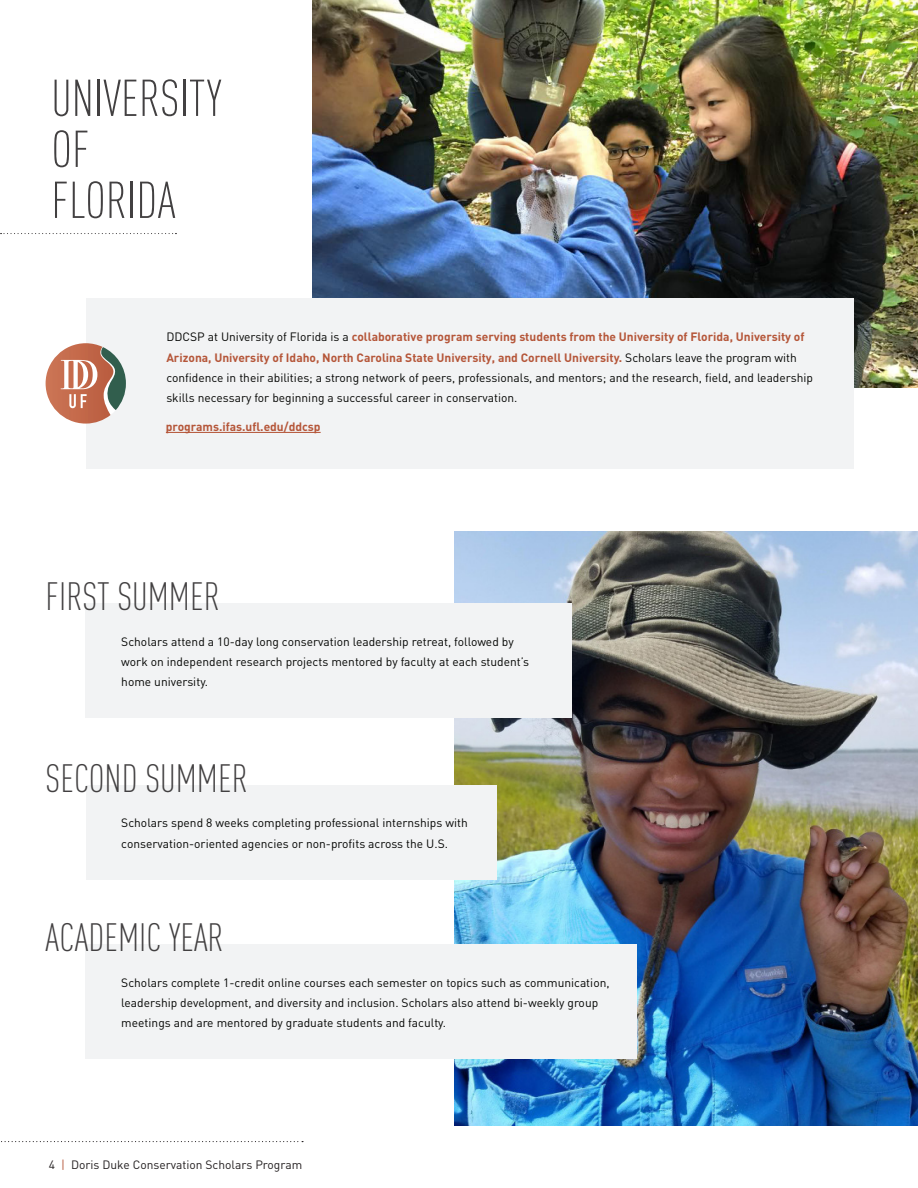
<style>
.page{position:relative;width:918px;height:1188px;background:#fff}
.page>*{position:absolute;margin:0;border:0;box-sizing:border-box;transform-origin:0 0}
.t1{font:300 51px/51px "DIN Cond";color:#424041}
.t2{font:300 39px "DIN Cond";color:#424041}
.t3{font:12px/20.2px "DIN";color:#040503}
.t4{font:12px "DIN";color:#231f20}
.t5{font:700 12px "DIN";color:#b55639}
.s1{font-weight:700;color:#b55639}
.s2{color:#b55639}
</style>
<div class="page">
<svg style="left:1px;top:1141px;width:302px;height:1px"></svg>
<svg style="left:1px;top:233px;width:175px;height:1px"></svg>
<img style="left:313px;top:0;width:605px;height:388px">
<div style="left:86px;top:298px;width:768px;height:171px;background:#f2f3f4"></div>
<hr style="left:166px;top:432px;width:155px;height:1px;background:#b55639">
<svg style="left:46px;top:343px;width:80px;height:81px"></svg>
<img style="left:455px;top:531px;width:463px;height:594px">
<div style="left:86px;top:604px;width:486px;height:114px;background:#f2f3f4"></div>
<div style="left:86px;top:785px;width:411px;height:95px;background:#f2f3f4"></div>
<div style="left:86px;top:944px;width:551px;height:115px;background:#f2f3f4"></div>
<p class="t1" style="left:51px;top:72px;width:172px">UNIVERSITY<br>OF<br>FLORIDA</p>
<p class="t3" style="left:166px;top:327px;width:648px">DDCSP at University of Florida is a <span class="s1">collaborative program serving students from the University of Florida, University of Arizona, University of Idaho, North Carolina State University, and Cornell University.</span> Scholars leave the program with confidence in their abilities; a strong network of peers, professionals, and mentors; and the research, field, and leadership skills necessary for beginning a successful career in conservation.</p>
<p class="t5" style="left:166px;top:419px;width:156px">programs.ifas.ufl.edu/ddcsp</p>
<p class="t2" style="left:46px;top:574px;width:176px">FIRST SUMMER</p>
<p class="t3" style="left:121px;top:631px;width:409px">Scholars attend a 10-day long conservation leadership retreat, followed by work on independent research projects mentored by faculty at each student’s home university.</p>
<p class="t2" style="left:46px;top:756px;width:204px">SECOND SUMMER</p>
<p class="t3" style="left:121px;top:813px;width:348px">Scholars spend 8 weeks completing professional internships with conservation-oriented agencies or non-profits across the U.S.</p>
<p class="t2" style="left:46px;top:915px;width:180px">ACADEMIC YEAR</p>
<p class="t3" style="left:121px;top:972px;width:490px">Scholars complete 1-credit online courses each semester on topics such as communication, leadership development, and diversity and inclusion. Scholars also attend bi-weekly group meetings and are mentored by graduate students and faculty.</p>
<p class="t4" style="left:49px;top:1157px;width:255px">4 <span class="s2">|</span> Doris Duke Conservation Scholars Program</p>
</div>
